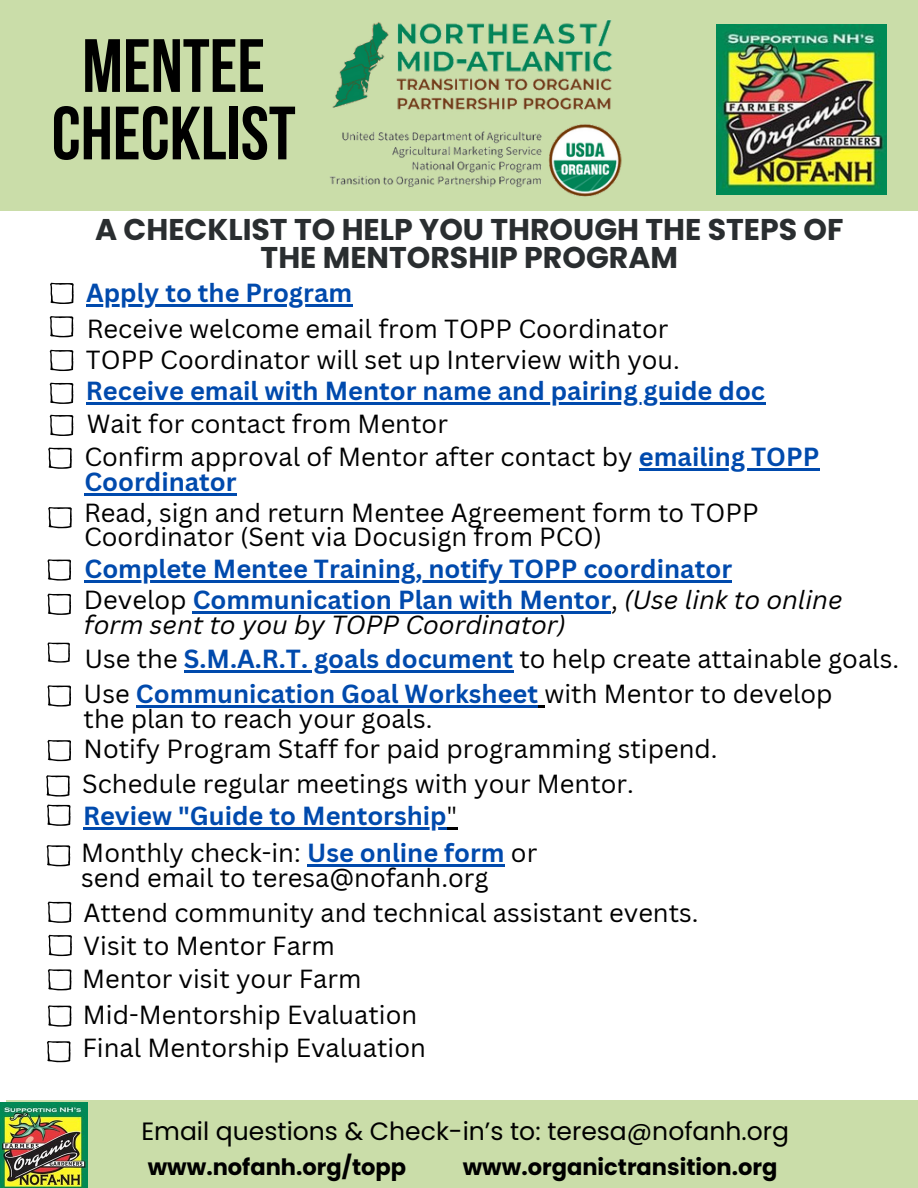
<style>
.page{position:relative;width:918px;height:1188px;background:#fff}
.page>*{position:absolute;margin:0;border:0;box-sizing:border-box;transform-origin:0 0}
.t1{font:700 75.3px/67.5px "Bebas Neue";color:#000;text-align:center}
.t2{font:700 30px/28.2px "Poppins";color:#2a2e30;text-align:center}
.t3{font:25.5px/24.8px "Canva Sans";color:#000}
.t4{font:700 25.5px "Canva Sans";color:#004aad}
.t5{font:italic 25.5px/24.8px "Canva Sans";color:#000}
.t6{font:25.05px "Poppins";color:#000}
.t7{font:700 22.5px "Poppins";color:#000}
.s1{font-weight:700;color:#004aad}
.s2{font-style:normal}
.s3{font-weight:700;font-style:normal;color:#004aad}
.s4{font-weight:400;color:#000}
</style>
<div class="page">
<div style="left:7px;top:1100px;width:911px;height:88px;background:#cadda9"></div>
<img style="left:0;top:1103px;width:87px;height:85px">
<svg style="left:50px;top:316px;width:23px;height:21px"></svg>
<svg style="left:50px;top:350px;width:23px;height:21px"></svg>
<svg style="left:50px;top:383px;width:23px;height:21px"></svg>
<hr style="left:86px;top:402px;width:679px;height:3px;background:#004aad">
<hr style="left:86px;top:304px;width:266px;height:2px;background:#004aad">
<svg style="left:50px;top:283px;width:24px;height:21px"></svg>
<svg style="left:50px;top:415px;width:23px;height:21px"></svg>
<svg style="left:48px;top:448px;width:24px;height:21px"></svg>
<hr style="left:639px;top:468px;width:180px;height:2px;background:#004aad">
<hr style="left:84px;top:493px;width:153px;height:2px;background:#004aad">
<svg style="left:48px;top:507px;width:24px;height:21px"></svg>
<div style="left:0;top:0;width:918px;height:211px;background:#cadda9"></div>
<img style="left:717px;top:24px;width:170px;height:170px">
<img style="left:330px;top:20px;width:292px;height:177px">
<svg style="left:47px;top:559px;width:24px;height:22px"></svg>
<hr style="left:85px;top:581px;width:647px;height:2px;background:#004aad">
<svg style="left:47px;top:594px;width:24px;height:21px"></svg>
<hr style="left:193px;top:612px;width:418px;height:2px;background:#004aad">
<svg style="left:47px;top:642px;width:23px;height:21px"></svg>
<hr style="left:184px;top:670px;width:329px;height:2px;background:#004aad">
<svg style="left:47px;top:805px;width:24px;height:21px"></svg>
<hr style="left:83px;top:828px;width:364px;height:2px;background:#004aad">
<svg style="left:447px;top:828px;width:10px;height:2px"></svg>
<svg style="left:47px;top:740px;width:24px;height:21px"></svg>
<svg style="left:47px;top:845px;width:23px;height:21px"></svg>
<hr style="left:307px;top:865px;width:198px;height:2px;background:#004aad">
<svg style="left:48px;top:935px;width:24px;height:21px"></svg>
<svg style="left:48px;top:969px;width:23px;height:21px"></svg>
<svg style="left:48px;top:1005px;width:23px;height:22px"></svg>
<svg style="left:47px;top:1041px;width:24px;height:21px"></svg>
<svg style="left:48px;top:902px;width:23px;height:21px"></svg>
<svg style="left:47px;top:685px;width:24px;height:22px"></svg>
<hr style="left:136px;top:705px;width:402px;height:2px;background:#004aad">
<svg style="left:538px;top:705px;width:6px;height:2px"></svg>
<svg style="left:46px;top:775px;width:24px;height:22px"></svg>
<h4 class="t1" style="left:52px;top:39px;width:246px">MENTEE<br>CHECKLIST</h4>
<h4 class="t2" style="left:95px;top:215px;width:750px">A CHECKLIST TO HELP YOU THROUGH THE STEPS OF<br>THE MENTORSHIP PROGRAM</h4>
<h2 class="t4" style="left:86px;top:274px;width:268px">Apply to the Program</h2>
<h1 class="t3" style="left:87px;top:316px;width:583px">Receive welcome email from TOPP Coordinator</h1>
<p class="t3" style="left:86px;top:346px;width:595px">TOPP Coordinator will set up Interview with you.</p>
<p class="t4" style="left:86px;top:373px;width:681px">Receive email with Mentor name and pairing guide doc</p>
<p class="t3" style="left:87px;top:411px;width:363px">Wait for contact from Mentor</p>
<h3 class="t3" style="left:84px;top:444px;width:736px">Confirm approval of Mentor after contact by <span class="s1">emailing TOPP</span></h3>
<p class="t4" style="left:84px;top:463px;width:154px">Coordinator</p>
<h4 class="t3" style="left:84px;top:499px;width:676px">Read, sign and return Mentee Agreement form to TOPP<br>Coordinator (Sent via Docusign from PCO)</h4>
<p class="t4" style="left:85px;top:551px;width:649px">Complete Mentee Training, notify TOPP coordinator</p>
<h4 class="t5" style="left:84px;top:587px;width:760px"><span class="s2">Develop</span> <span class="s3">Communication Plan with Mentor</span><span class="s2">,</span> (Use link to online form sent to you by TOPP Coordinator)</h4>
<p class="t3" style="left:84px;top:646px;width:816px">Use the <span class="s1">S.M.A.R.T. goals document</span> to help create attainable goals.</p>
<h4 class="t3" style="left:84px;top:681px;width:750px">Use <span class="s1">Communication Goal Worksheet</span> with Mentor to develop the plan to reach your goals.</h4>
<h4 class="t3" style="left:84px;top:736px;width:636px">Notify Program Staff for paid programming stipend.</h4>
<p class="t3" style="left:82px;top:771px;width:553px">Schedule regular meetings with your Mentor.</p>
<p class="t4" style="left:83px;top:798px;width:376px">Review "Guide to Mentorship<span class="s4">"</span></p>
<p class="t3" style="left:81px;top:840px;width:457px">Monthly check-in: <span class="s1">Use online form</span> or send email to teresa@nofanh.org</p>
<h4 class="t3" style="left:83px;top:899px;width:617px">Attend community and technical assistant events.</h4>
<h3 class="t3" style="left:83px;top:933px;width:253px">Visit to Mentor Farm</h3>
<p class="t3" style="left:82px;top:966px;width:281px">Mentor visit your Farm</p>
<h4 class="t3" style="left:83px;top:1002px;width:336px">Mid-Mentorship Evaluation</h4>
<p class="t3" style="left:83px;top:1035px;width:345px">Final Mentorship Evaluation</p>
<p class="t6" style="left:141px;top:1114px;width:649px">Email questions &amp; Check-in’s to: teresa@nofanh.org</p>
<p class="t7" style="left:148px;top:1151px;width:260px">www.nofanh.org/topp</p>
<p class="t7" style="left:463px;top:1151px;width:316px">www.organictransition.org</p>
</div>
